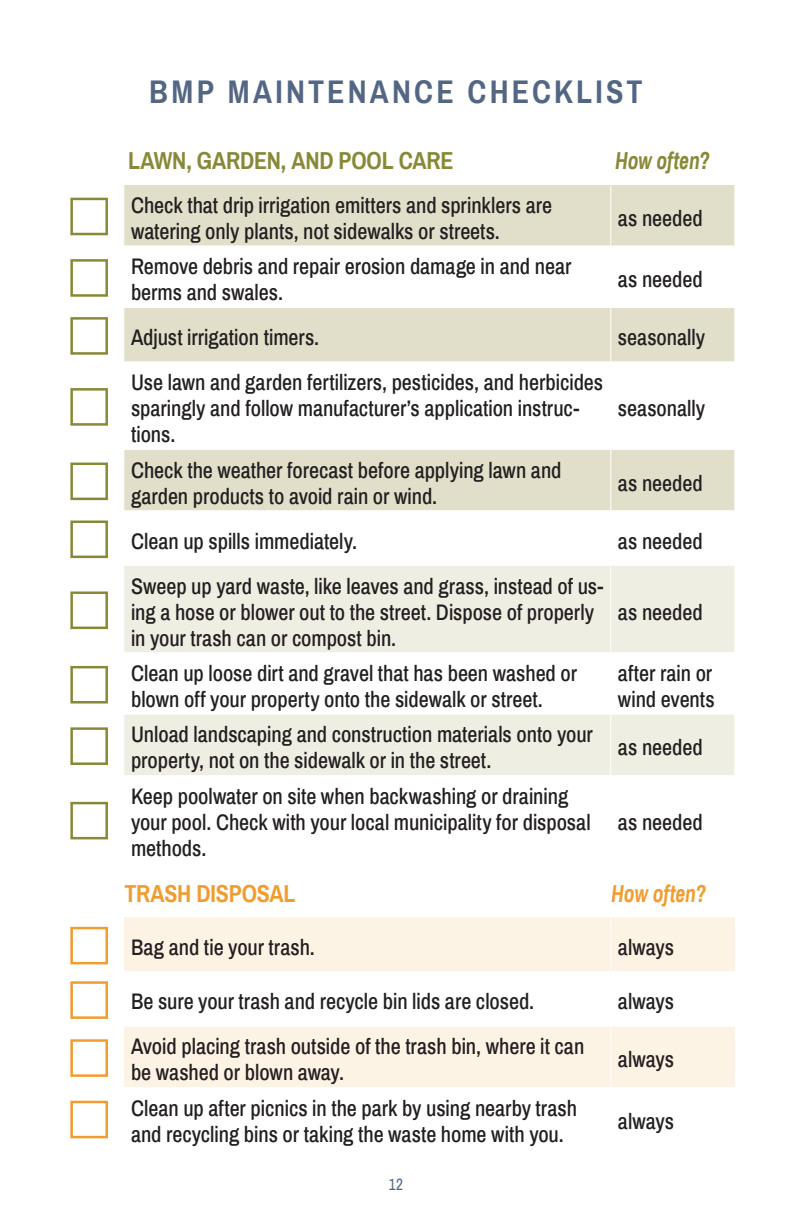
<style>
.page{position:relative;width:792px;height:1224px;background:#fff}
.page>*{position:absolute;margin:0;border:0;box-sizing:border-box;transform-origin:0 0}
.t1{font:700 32px "Archivo Narrow";letter-spacing:.1em;color:#536683}
.t2{font:700 24px "Archivo Narrow";letter-spacing:-.01em;color:#888938}
.t3{font:700 24px "Archivo Narrow";letter-spacing:-.01em;color:#f09d30}
.t4{font:italic 700 24px "Archivo Narrow";letter-spacing:-.005em;color:#888938;scale:.9 1}
.t5{font:italic 700 24px "Archivo Narrow";letter-spacing:-.005em;color:#f09d30;scale:.9 1}
.t6{font:500 22px/26px "Archivo Narrow";letter-spacing:-.005em;color:#231f20}
.t7{font:16px "Archivo Narrow";color:#536683;scale:.95 1}
</style>
<div class="page">
<div style="left:124px;top:185px;width:610px;height:60px;background:#e1dfca"></div>
<svg style="left:124px;top:308px;width:610px;height:202px;fill:#e1dfca"></svg>
<svg style="left:124px;top:566px;width:610px;height:209px;fill:#efeee3"></svg>
<svg style="left:124px;top:917px;width:611px;height:170px;fill:#fdf3e5"></svg>
<hr style="left:610px;top:185px;width:1px;height:60px;background:#fff">
<hr style="left:610px;top:308px;width:1px;height:53px;background:#fff">
<hr style="left:124px;top:361px;width:487px;height:1px;background:#fff">
<hr style="left:611px;top:361px;width:124px;height:1px;background:#fff">
<hr style="left:610px;top:362px;width:1px;height:87px;background:#fff">
<hr style="left:124px;top:449px;width:487px;height:1px;background:#fff">
<hr style="left:611px;top:449px;width:124px;height:1px;background:#fff">
<hr style="left:610px;top:450px;width:1px;height:60px;background:#fff">
<hr style="left:610px;top:566px;width:1px;height:86px;background:#fff">
<hr style="left:124px;top:652px;width:487px;height:1px;background:#fff">
<hr style="left:611px;top:652px;width:124px;height:1px;background:#fff">
<hr style="left:610px;top:653px;width:1px;height:61px;background:#fff">
<hr style="left:124px;top:714px;width:487px;height:1px;background:#fff">
<hr style="left:611px;top:714px;width:124px;height:1px;background:#fff">
<hr style="left:610px;top:715px;width:1px;height:60px;background:#fff">
<hr style="left:610px;top:917px;width:1px;height:54px;background:#fff">
<hr style="left:124px;top:971px;width:487px;height:1px;background:#fff">
<hr style="left:611px;top:971px;width:124px;height:1px;background:#fff">
<hr style="left:610px;top:972px;width:1px;height:54px;background:#fff">
<hr style="left:124px;top:1026px;width:487px;height:1px;background:#fff">
<hr style="left:611px;top:1026px;width:124px;height:1px;background:#fff">
<hr style="left:610px;top:1027px;width:1px;height:60px;background:#fff">
<p class="t1" style="left:149px;top:72px;width:495px">BMP MAINTENANCE CHECKLIST</p>
<p class="t2" style="left:128px;top:146px;width:327px">LAWN, GARDEN, AND POOL CARE</p>
<p class="t4" style="left:615px;top:146px;width:107px">How often?</p>
<p class="t6" style="left:131px;top:192px;width:423px">Check that drip irrigation emitters and sprinklers are watering only plants, not sidewalks or streets.</p>
<p class="t6" style="left:618px;top:205px;width:86px">as needed</p>
<p class="t6" style="left:131px;top:254px;width:442px">Remove debris and repair erosion damage in and near berms and swales.</p>
<p class="t6" style="left:618px;top:267px;width:86px">as needed</p>
<p class="t6" style="left:131px;top:325px;width:190px">Adjust irrigation timers.</p>
<p class="t6" style="left:618px;top:325px;width:89px">seasonally</p>
<p class="t6" style="left:131px;top:370px;width:474px">Use lawn and garden fertilizers, pesticides, and herbicides sparingly and follow manufacturer’s application instruc&shy;tions.</p>
<p class="t6" style="left:618px;top:396px;width:89px">seasonally</p>
<p class="t6" style="left:131px;top:457px;width:432px">Check the weather forecast before applying lawn and garden products to avoid rain or wind.</p>
<p class="t6" style="left:618px;top:470px;width:86px">as needed</p>
<p class="t6" style="left:131px;top:528px;width:228px">Clean up spills immediately.</p>
<p class="t6" style="left:618px;top:528px;width:86px">as needed</p>
<p class="t6" style="left:131px;top:573px;width:474px">Sweep up yard waste, like leaves and grass, instead of us&shy;ing a hose or blower out to the street. Dispose of properly in your trash can or compost bin.</p>
<p class="t6" style="left:618px;top:599px;width:86px">as needed</p>
<p class="t6" style="left:131px;top:661px;width:448px">Clean up loose dirt and gravel that has been washed or blown off your property onto the sidewalk or street.</p>
<p class="t6" style="left:618px;top:661px;width:98px">after rain or wind events</p>
<p class="t6" style="left:131px;top:722px;width:463px">Unload landscaping and construction materials onto your property, not on the sidewalk or in the street.</p>
<p class="t6" style="left:618px;top:735px;width:86px">as needed</p>
<p class="t6" style="left:131px;top:783px;width:461px">Keep poolwater on site when backwashing or draining your pool. Check with your local municipality for disposal methods.</p>
<p class="t6" style="left:618px;top:809px;width:86px">as needed</p>
<p class="t3" style="left:124px;top:879px;width:173px">TRASH DISPOSAL</p>
<p class="t5" style="left:611px;top:879px;width:107px">How often?</p>
<p class="t6" style="left:131px;top:934px;width:185px">Bag and tie your trash.</p>
<p class="t6" style="left:618px;top:934px;width:58px">always</p>
<p class="t6" style="left:131px;top:989px;width:405px">Be sure your trash and recycle bin lids are closed.</p>
<p class="t6" style="left:618px;top:989px;width:58px">always</p>
<p class="t6" style="left:131px;top:1034px;width:455px">Avoid placing trash outside of the trash bin, where it can be washed or blown away.</p>
<p class="t6" style="left:618px;top:1047px;width:58px">always</p>
<p class="t6" style="left:131px;top:1095px;width:448px">Clean up after picnics in the park by using nearby trash and recycling bins or taking the waste home with you.</p>
<p class="t7" style="left:389px;top:1175px;width:17px">12</p>
<p class="t6" style="left:618px;top:1108px;width:58px">always</p>
</div>
